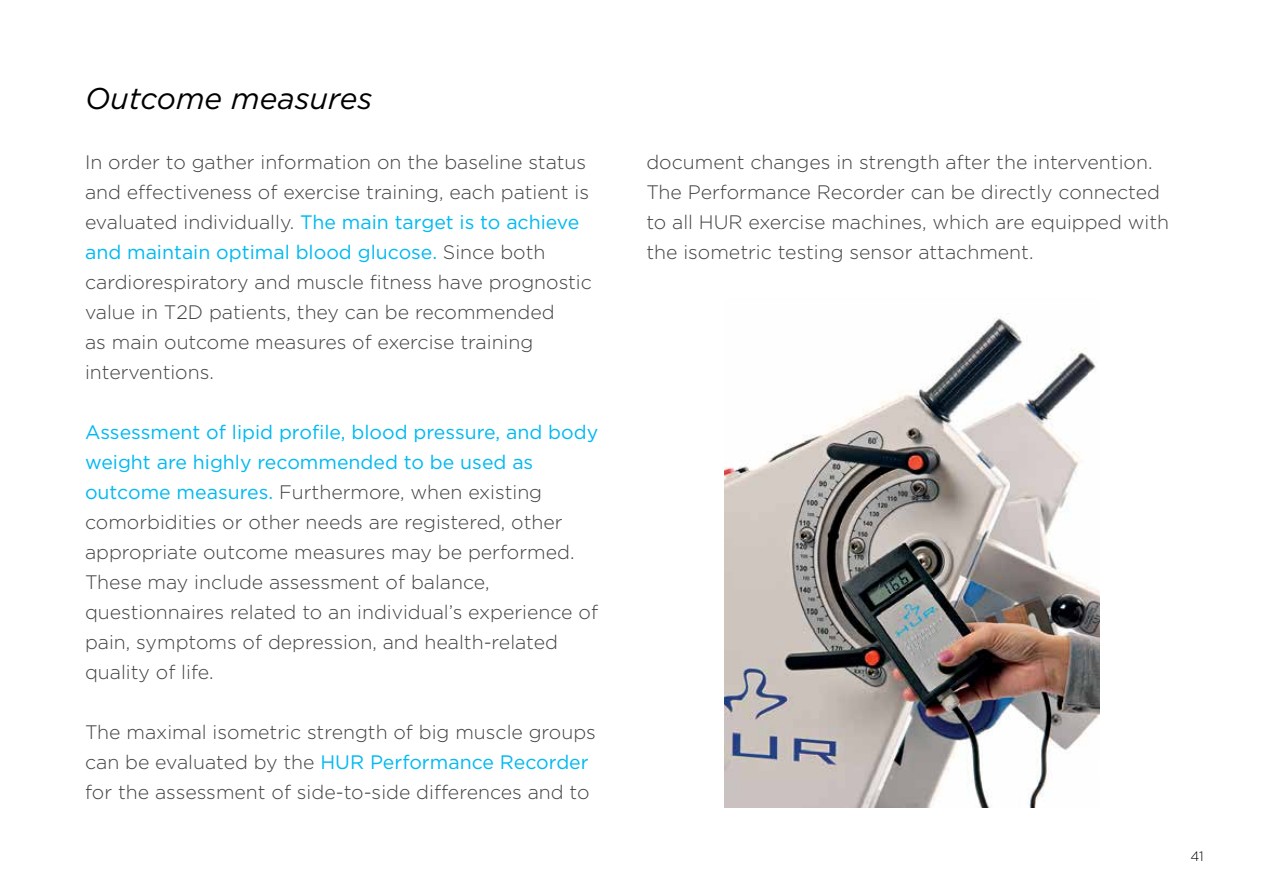
<style>
.page{position:relative;width:1263px;height:893px;background:#fff}
.page>*{position:absolute;margin:0;border:0;box-sizing:border-box;transform-origin:0 0}
.t1{font:italic 30px "Gotham";color:#000}
.t2{font:300 19.5px/30px "Gotham";color:#414042}
.t3{font:300 13.5px "Gotham";color:#000}
.s1{font-weight:400;color:#00b9f1}
</style>
<div class="page">
<img style="left:725px;top:316px;width:374px;height:492px">
<h1 class="t1" style="left:85px;top:79px;width:289px">Outcome measures</h1>
<p class="t2" style="left:85px;top:147px;width:508px">In order to gather information on the baseline status and effectiveness of exercise training, each patient is evaluated individually. <span class="s1">The main target is to achieve and maintain optimal blood glucose.</span> Since both cardiorespiratory and muscle fitness have prognostic value in T2D patients, they can be recommended<br>as main outcome measures of exercise training interventions.</p>
<p class="t2" style="left:85px;top:417px;width:515px"><span class="s1">Assessment of lipid profile, blood pressure, and body weight are highly recommended to be used as outcome measures.</span> Furthermore, when existing comorbidities or other needs are registered, other appropriate outcome measures may be performed.<br>These may include assessment of balance, questionnaires related to an individual’s experience of pain, symptoms of depression, and health-related quality of life.</p>
<p class="t2" style="left:85px;top:716px;width:512px">The maximal isometric strength of big muscle groups can be evaluated by the <span class="s1">HUR Performance Recorder </span>for the assessment of side-to-side differences and to</p>
<p class="t2" style="left:646px;top:146px;width:524px">document changes in strength after the intervention.<br>The Performance Recorder can be directly connected to all HUR exercise machines, which are equipped with the isometric testing sensor attachment.</p>
<p class="t3" style="left:1190px;top:848px;width:15px">41</p>
</div>
